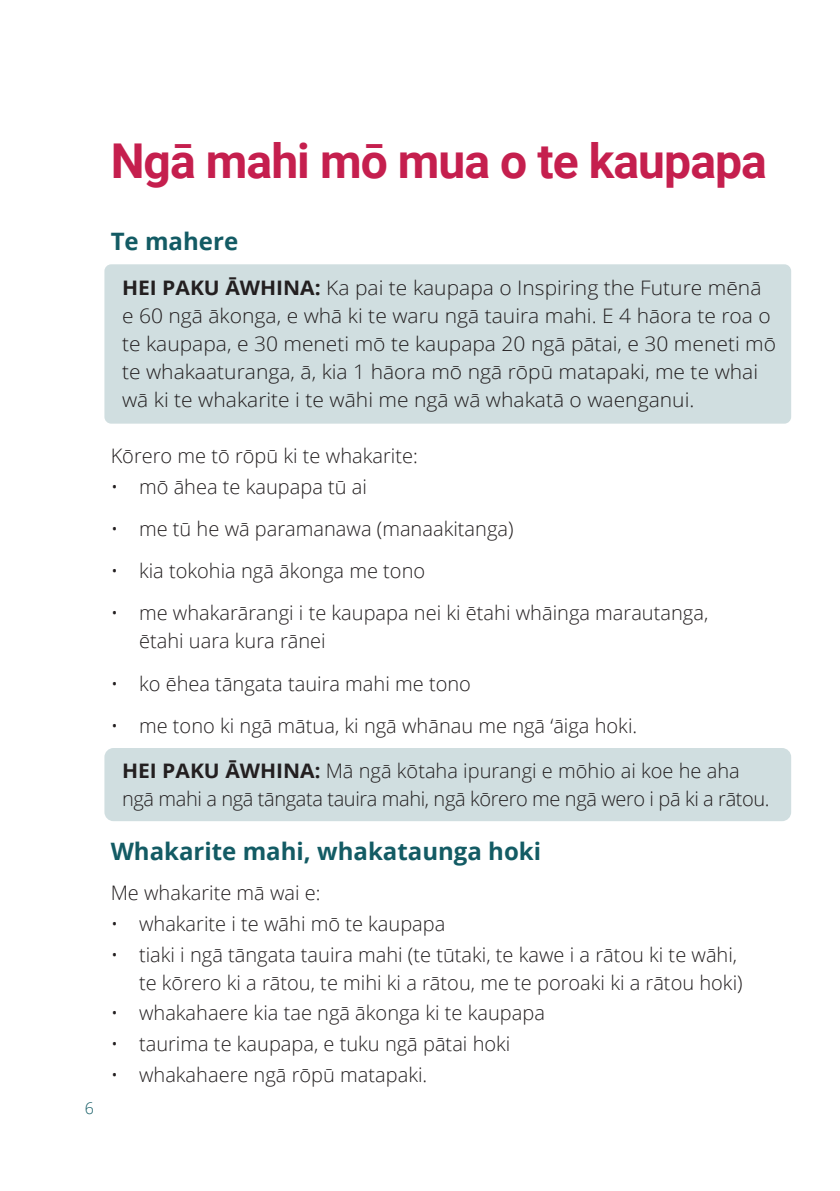
<style>
.page{position:relative;width:840px;height:1191px;background:#fff}
.page>*{position:absolute;margin:0;border:0;box-sizing:border-box;transform-origin:0 0}
.t1{font:700 48px "Roboto";letter-spacing:-.02em;color:#c51f4e}
.subhead_1{font:700 24px "Open Sans";color:#135b64}
.bullet_final{font:300 20px/28px "Open Sans";color:#231f20}
.bullet_final-2{font:300 20px/28px "Open Sans";color:#231f20;scale:1.05 1}
.bullet_final-3{font:300 20px/28px "Open Sans";letter-spacing:-.02em;color:#231f20}
.Open_sans_10_pt{font:300 20px "Open Sans";color:#231f20}
.t2{font:300 16px "Open Sans";color:#135b64}
.s1{font-weight:700}
</style>
<div class="page">
<div style="left:104px;top:264px;width:686px;height:159px;background:#d0dee0;border-radius:7px"></div>
<div style="left:104px;top:748px;width:686px;height:73px;background:#d0dee0;border-radius:9px"></div>
<p class="t1" style="left:111px;top:127px;width:657px">Ngā mahi mō mua o te kaupapa</p>
<p class="t2" style="left:85px;top:1097px;width:11px">6</p>
<p class="subhead_1" style="left:111px;top:224px;width:129px">Te mahere</p>
<p class="bullet_final-2" style="left:122px;top:273px;width:624px"><span class="s1">HEI PAKU ĀWHINA:</span> Ka pai te kaupapa o Inspiring the Future mēnā e 60 ngā ākonga, e whā ki te waru ngā tauira mahi. E 4 hāora te roa o te kaupapa, e 30 meneti mō te kaupapa 20 ngā pātai, e 30 meneti mō te whakaaturanga, ā, kia 1 hāora mō ngā rōpū matapaki, me te whai wā ki te whakarite i te wāhi me ngā wā whakatā o waenganui.</p>
<p class="Open_sans_10_pt" style="left:111px;top:442px;width:308px">Kōrero me tō rōpū ki te whakarite:</p>
<p class="bullet_final" style="left:111px;top:472px;width:258px">• mō āhea te kaupapa tū ai</p>
<p class="bullet_final" style="left:111px;top:514px;width:404px">• me tū he wā paramanawa (manaakitanga)</p>
<p class="bullet_final" style="left:111px;top:556px;width:316px">• kia tokohia ngā ākonga me tono</p>
<p class="bullet_final" style="left:139px;top:598px;width:570px;text-indent:-28px">• me whakarārangi i te kaupapa nei ki ētahi whāinga marautanga, ētahi uara kura rānei</p>
<p class="bullet_final" style="left:111px;top:669px;width:361px">• ko ēhea tāngata tauira mahi me tono</p>
<p class="bullet_final" style="left:111px;top:711px;width:528px">• me tono ki ngā mātua, ki ngā whānau me ngā ‘āiga hoki.</p>
<p class="bullet_final-3" style="left:122px;top:756px;width:648px"><span class="s1">HEI PAKU ĀWHINA:</span> Mā ngā kōtaha ipurangi e mōhio ai koe he aha ngā mahi a ngā tāngata tauira mahi, ngā kōrero me ngā wero i pā ki a rātou.</p>
<p class="subhead_1" style="left:111px;top:835px;width:432px">Whakarite mahi, whakataunga hoki</p>
<p class="Open_sans_10_pt" style="left:111px;top:879px;width:211px">Me whakarite mā wai e:</p>
<p class="bullet_final" style="left:111px;top:909px;width:336px">• whakarite i te wāhi mō te kaupapa</p>
<p class="bullet_final" style="left:111px;top:939px;width:633px;text-align:right">• tiaki i ngā tāngata tauira mahi (te tūtaki, te kawe i a rātou ki te wāhi, te kōrero ki a rātou, te mihi ki a rātou, me te poroaki ki a rātou hoki)</p>
<p class="bullet_final" style="left:111px;top:998px;width:435px">• whakahaere kia tae ngā ākonga ki te kaupapa</p>
<p class="bullet_final" style="left:111px;top:1029px;width:401px">• taurima te kaupapa, e tuku ngā pātai hoki</p>
<p class="bullet_final" style="left:111px;top:1060px;width:318px">• whakahaere ngā rōpū matapaki.</p>
</div>
